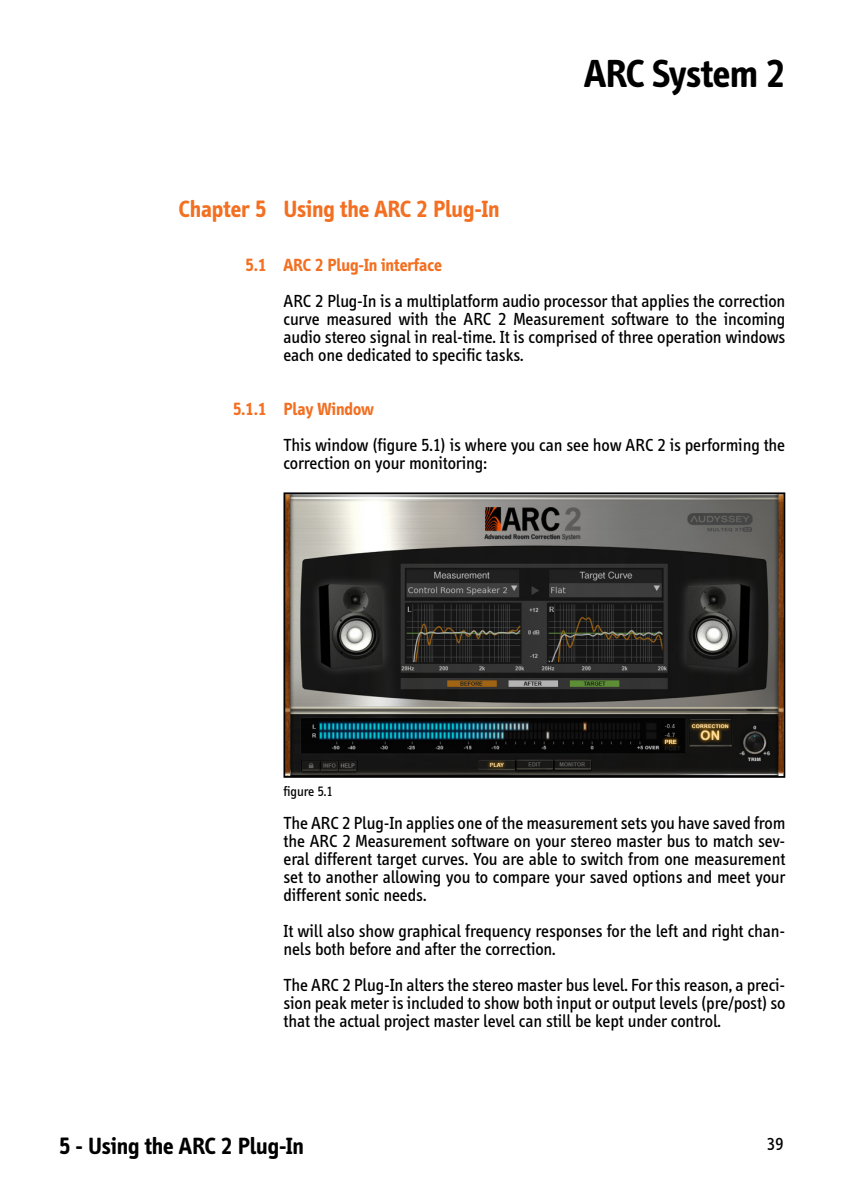
<style>
.page{position:relative;width:842px;height:1191px;background:#fff}
.page>*{position:absolute;margin:0;border:0;box-sizing:border-box;transform-origin:0 0}
.t1{font:700 40px "Info";letter-spacing:-.01em;color:#000}
.Titolo_Capitolo{font:700 24px "Info";color:#f36f21}
.t2{font:700 24px "Info";color:#000}
.Testo{font:18px/18px "Info";color:#000;text-align:justify}
.Titolo_Paragrafo{font:700 18px "Info";color:#f36f21}
.Dida_Figura{font:14px "Info";color:#000}
</style>
<div class="page">
<img style="left:286px;top:495px;width:496px;height:280px">
<div style="left:283px;top:492px;width:502px;height:286px;border:2px solid #000"></div>
<h1 class="t1" style="left:584px;top:51px;width:203px">ARC System 2</h1>
<p class="Titolo_Capitolo" style="left:179px;top:195px;width:322px">Chapter 5 Using the ARC 2 Plug-In</p>
<p class="Titolo_Paragrafo" style="left:245px;top:254px;width:198px">5.1 ARC 2 Plug-In interface</p>
<p class="Testo" style="left:283px;top:292px;width:503px">ARC 2 Plug-In is a multiplatform audio processor that applies the correction curve measured with the ARC 2 Measurement software to the incoming audio stereo signal in real-time. It is comprised of three operation windows each one dedicated to specific tasks.</p>
<p class="Titolo_Paragrafo" style="left:233px;top:398px;width:142px">5.1.1 Play Window</p>
<p class="Testo" style="left:283px;top:436px;width:503px">This window (figure 5.1) is where you can see how ARC 2 is performing the correction on your monitoring:</p>
<p class="Dida_Figura" style="left:283px;top:783px;width:51px">figure 5.1</p>
<p class="Testo" style="left:283px;top:814px;width:503px">The ARC 2 Plug-In applies one of the measurement sets you have saved from the ARC 2 Measurement software on your stereo master bus to match sev&shy;eral different target curves. You are able to switch from one measurement set to another allowing you to compare your saved options and meet your different sonic needs.</p>
<p class="Testo" style="left:283px;top:922px;width:503px">It will also show graphical frequency responses for the left and right chan&shy;nels both before and after the correction.</p>
<p class="Testo" style="left:283px;top:976px;width:503px">The ARC 2 Plug-In alters the stereo master bus level. For this reason, a preci&shy;sion peak meter is included to show both input or output levels (pre/post) so that the actual project master level can still be kept under control.</p>
<h2 class="t2" style="left:59px;top:1132px;width:247px">5 - Using the ARC 2 Plug-In</h2>
<p class="Testo" style="left:767px;top:1135px;width:18px">39</p>
</div>
